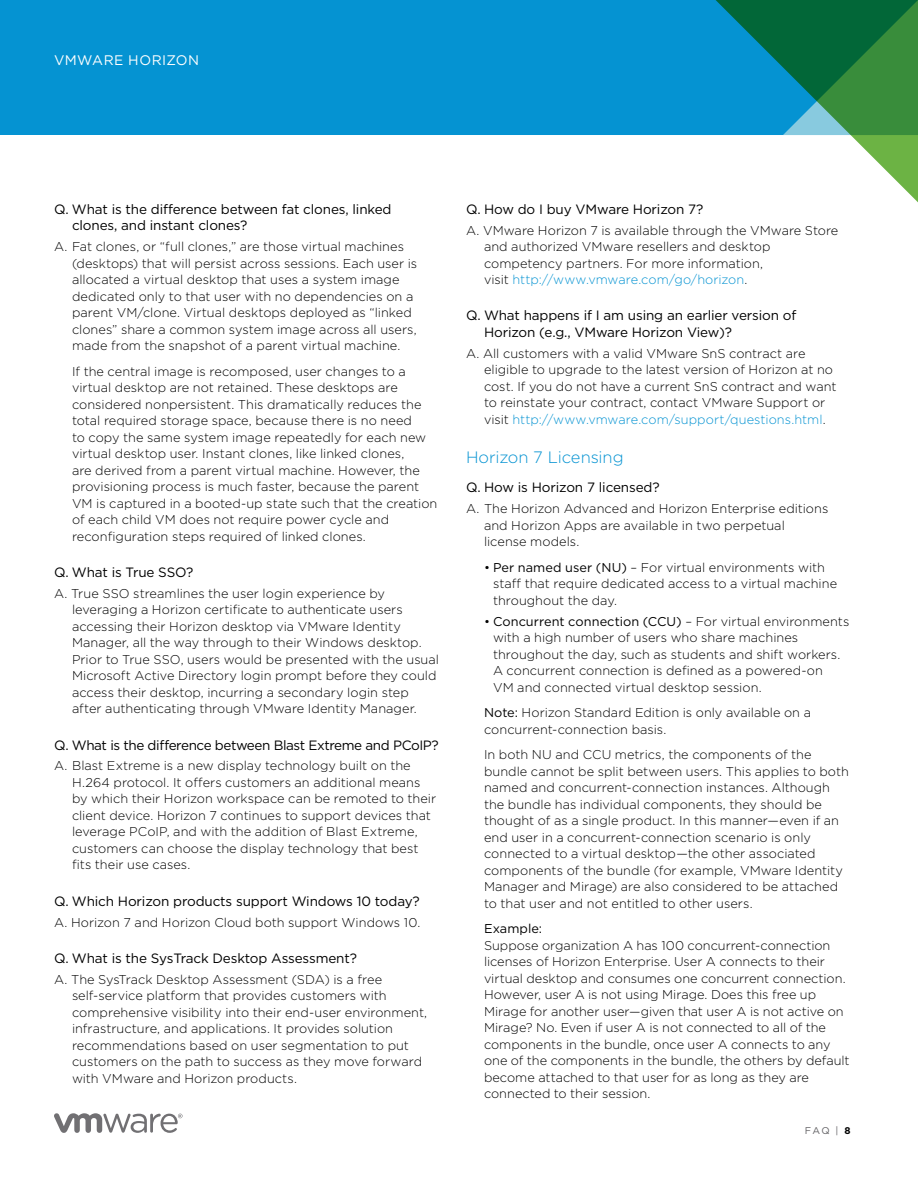
<style>
.page{position:relative;width:918px;height:1188px;background:#fff}
.page>*{position:absolute;margin:0;border:0;box-sizing:border-box;transform-origin:0 0}
._5a__SUBHEAD-1{font:300 16.5px "Gotham";letter-spacing:-.01em;color:#0593d2}
.t1{font:13.8px "Gotham";letter-spacing:.04em;color:#fff}
._4b__QUESTION-SUBHEA{font:13.5px/16.5px "Gotham";letter-spacing:-.01em;color:#000}
._4b__QUESTION-SUBHEA-2{font:13.5px "Gotham";letter-spacing:-.03em;color:#000}
._6a__ANSWER_BODY{font:300 12.75px/16.5px "Gotham";color:#000}
.t2{font:9.75px "Gotham";color:#626164}
.s1{font-style:inherit}
.s2{color:#0593d2}
.s3{font-weight:400}
.s4{font-weight:700;color:#000}
</style>
<div class="page">
<svg style="left:54px;top:1113px;width:129px;height:20px"></svg>
<div style="left:0;top:0;width:918px;height:135px;background:#0593d2"></div>
<svg style="left:715px;top:0;width:203px;height:203px"></svg>
<p class="t1" style="left:54px;top:51px;width:147px"><span class="s1">VMWARE</span> HORIZON</p>
<p class="_4b__QUESTION-SUBHEA" style="left:72px;top:201px;width:321px;text-indent:-18px">Q. What is the difference between fat clones, linked clones, and instant clones?</p>
<p class="_6a__ANSWER_BODY" style="left:72px;top:238px;width:347px;text-indent:-18px">A. Fat clones, or “full clones,” are those virtual machines (desktops) that will persist across sessions. Each user is allocated a virtual desktop that uses a system image dedicated only to that user with no dependencies on a parent VM/clone. Virtual desktops deployed as “linked clones” share a common system image across all users, made from the snapshot of a parent virtual machine.</p>
<p class="_6a__ANSWER_BODY" style="left:72px;top:363px;width:367px">If the central image is recomposed, user changes to a virtual desktop are not retained. These desktops are considered nonpersistent. This dramatically reduces the total required storage space, because there is no need<br>to copy the same system image repeatedly for each new virtual desktop user. Instant clones, like linked clones,<br>are derived from a parent virtual machine. However, the provisioning process is much faster, because the parent VM is captured in a booted-up state such that the creation of each child VM does not require power cycle and reconfiguration steps required of linked clones.</p>
<p class="_4b__QUESTION-SUBHEA" style="left:54px;top:564px;width:141px">Q. What is True SSO?</p>
<p class="_6a__ANSWER_BODY" style="left:72px;top:585px;width:369px;text-indent:-18px">A. True SSO streamlines the user login experience by leveraging a Horizon certificate to authenticate users accessing their Horizon desktop via VMware Identity Manager, all the way through to their Windows desktop.<br>Prior to True SSO, users would be presented with the usual Microsoft Active Directory login prompt before they could access their desktop, incurring a secondary login step after authenticating through VMware Identity Manager.</p>
<p class="_4b__QUESTION-SUBHEA-2" style="left:54px;top:736px;width:386px">Q. What is the difference between Blast Extreme and PCoIP?</p>
<p class="_6a__ANSWER_BODY" style="left:72px;top:757px;width:366px;text-indent:-18px">A. Blast Extreme is a new display technology built on the H.264 protocol. It offers customers an additional means by which their Horizon workspace can be remoted to their client device. Horizon 7 continues to support devices that leverage PCoIP, and with the addition of Blast Extreme, customers can choose the display technology that best fits their use cases.</p>
<p class="_4b__QUESTION-SUBHEA" style="left:54px;top:892px;width:367px">Q. Which Horizon products support Windows 10 today?</p>
<p class="_6a__ANSWER_BODY" style="left:54px;top:913px;width:368px">A. Horizon 7 and Horizon Cloud both support Windows 10.</p>
<p class="_4b__QUESTION-SUBHEA" style="left:54px;top:950px;width:304px">Q. What is the SysTrack Desktop Assessment?</p>
<p class="_6a__ANSWER_BODY" style="left:72px;top:971px;width:357px;text-indent:-18px">A. The SysTrack Desktop Assessment (SDA) is a free self-service platform that provides customers with comprehensive visibility into their end-user environment, infrastructure, and applications. It provides solution recommendations based on user segmentation to put customers on the path to success as they move forward with VMware and Horizon products.</p>
<p class="_4b__QUESTION-SUBHEA" style="left:466px;top:201px;width:239px">Q. How do I buy VMware Horizon 7?</p>
<p class="_6a__ANSWER_BODY" style="left:484px;top:222px;width:356px;text-indent:-18px">A. VMware Horizon 7 is available through the VMware Store and authorized VMware resellers and desktop competency partners. For more information,<br>visit <span class="s2">http://www.vmware.com/go/horizon</span>.</p>
<p class="_4b__QUESTION-SUBHEA" style="left:484px;top:307px;width:314px;text-indent:-18px">Q. What happens if I am using an earlier version of<br>Horizon (e.g., VMware Horizon View)?</p>
<p class="_6a__ANSWER_BODY" style="left:484px;top:345px;width:354px;text-indent:-18px">A. All customers with a valid VMware SnS contract are eligible to upgrade to the latest version of Horizon at no cost. If you do not have a current SnS contract and want to reinstate your contract, contact VMware Support or visit <span class="s2">http://www.vmware.com/support/questions.html</span>.</p>
<p class="_5a__SUBHEAD-1" style="left:466px;top:447px;width:159px">Horizon 7 Licensing</p>
<p class="_4b__QUESTION-SUBHEA" style="left:466px;top:479px;width:195px">Q. How is Horizon 7 licensed?</p>
<p class="_6a__ANSWER_BODY" style="left:484px;top:500px;width:346px;text-indent:-18px">A. The Horizon Advanced and Horizon Enterprise editions and Horizon Apps are available in two perpetual license models.</p>
<p class="_6a__ANSWER_BODY" style="left:493px;top:558px;width:346px;text-indent:-9px">• <span class="s3">Per named user (NU)</span> – For virtual environments with staff that require dedicated access to a virtual machine throughout the day.</p>
<p class="_6a__ANSWER_BODY" style="left:493px;top:612px;width:358px;text-indent:-9px">• <span class="s3">Concurrent connection (CCU)</span> – For virtual environments with a high number of users who share machines throughout the day, such as students and shift workers.<br>A concurrent connection is defined as a powered-on<br>VM and connected virtual desktop session.</p>
<p class="_6a__ANSWER_BODY" style="left:484px;top:704px;width:329px"><span class="s3">Note:</span> Horizon Standard Edition is only available on a concurrent-connection basis.</p>
<p class="_6a__ANSWER_BODY" style="left:484px;top:746px;width:366px">In both NU and CCU metrics, the components of the bundle cannot be split between users. This applies to both named and concurrent-connection instances. Although the bundle has individual components, they should be thought of as a single product. In this manner—even if an end user in a concurrent-connection scenario is only connected to a virtual desktop—the other associated components of the bundle (for example, VMware Identity Manager and Mirage) are also considered to be attached to that user and not entitled to other users.</p>
<p class="_6a__ANSWER_BODY" style="left:484px;top:920px;width:367px"><span class="s3">Example:<br></span>Suppose organization A has 100 concurrent-connection licenses of Horizon Enterprise. User A connects to their virtual desktop and consumes one concurrent connection.<br>However, user A is not using Mirage. Does this free up Mirage for another user—given that user A is not active on Mirage? No. Even if user A is not connected to all of the components in the bundle, once user A connects to any one of the components in the bundle, the others by default become attached to that user for as long as they are connected to their session.</p>
<p class="t2" style="left:805px;top:1124px;width:47px">FAQ | <span class="s4">8</span></p>
</div>
